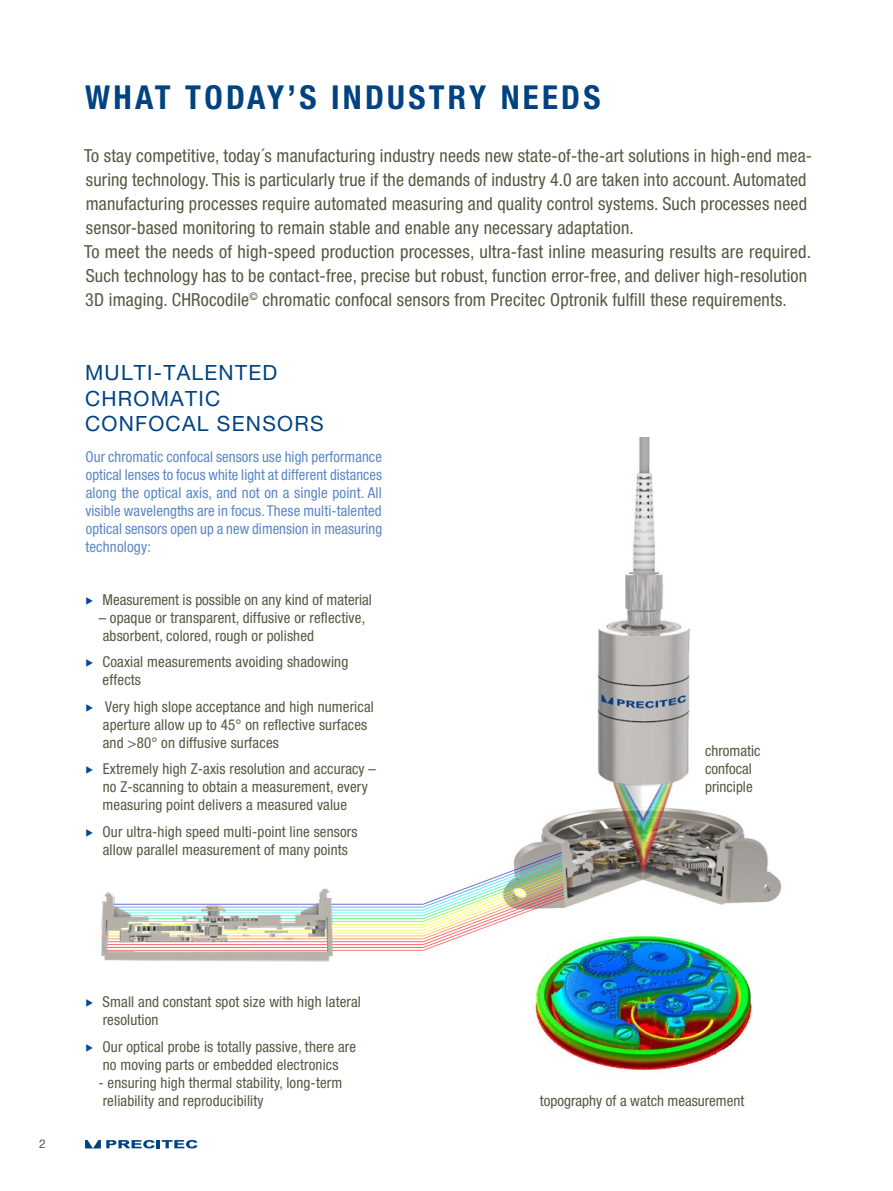
<style>
.page{position:relative;width:893px;height:1191px;background:#fff}
.page>*{position:absolute;margin:0;border:0;box-sizing:border-box;transform-origin:0 0}
.t1{font:700 condensed 33px "Helvetica Neue LT Pro";letter-spacing:.1em;color:#004282}
.t2{font:21px/25.2px "Helvetica Neue LT Pro";letter-spacing:.06em;color:#004282}
.t3{font:condensed 18px/24px "Helvetica Neue LT Pro";letter-spacing:.01em;color:#585743}
.t4{font:condensed 15px/18px "Helvetica Neue LT Pro";letter-spacing:.01em;color:#585743}
.t5{font:condensed 15px/18px "Helvetica Neue LT Pro";letter-spacing:.005em;color:#5a87c6;text-align:justify}
.t6{font:12px "Helvetica Neue LT Pro";color:#585743}
.s1{color:#004a8f}
</style>
<div class="page">
<img style="left:519px;top:437px;width:263px;height:471px">
<hr style="left:103px;top:950px;width:320px;height:1px;background:#f81d19">
<hr style="left:103px;top:947px;width:320px;height:1px;background:#fb0103">
<hr style="left:103px;top:944px;width:320px;height:1px;background:#ff0406">
<hr style="left:103px;top:941px;width:320px;height:1px;background:#f70803">
<hr style="left:103px;top:938px;width:320px;height:1px;background:#f75700">
<hr style="left:103px;top:935px;width:320px;height:1px;background:#ffa901">
<hr style="left:103px;top:932px;width:320px;height:1px;background:#fcea02">
<hr style="left:103px;top:929px;width:320px;height:1px;background:#feff1d">
<hr style="left:103px;top:927px;width:320px;height:1px;background:#feff00">
<hr style="left:103px;top:924px;width:320px;height:1px;background:#e7fe02">
<hr style="left:103px;top:921px;width:320px;height:1px;background:#54f909">
<hr style="left:103px;top:918px;width:320px;height:1px;background:#02ed46">
<hr style="left:103px;top:915px;width:320px;height:1px;background:#02ef9f">
<hr style="left:103px;top:912px;width:320px;height:1px;background:#01faf4">
<hr style="left:103px;top:909px;width:320px;height:1px;background:#01daf9">
<hr style="left:103px;top:906px;width:320px;height:1px;background:#0479ea">
<hr style="left:103px;top:904px;width:320px;height:1px;background:#090db6">
<img style="left:422px;top:851px;width:143px;height:100px">
<img style="left:101px;top:888px;width:243px;height:74px">
<img style="left:525px;top:931px;width:228px;height:140px">
<svg style="left:85px;top:1140px;width:113px;height:8px"></svg>
<h1 class="t1" style="left:85px;top:77px;width:517px">WHAT TODAY’S INDUSTRY NEEDS</h1>
<p class="t3" style="left:84px;top:143px;width:730px">To stay competitive, today´s manufacturing industry needs new state-of-the-art solutions in high-end mea&shy;suring technology. This is particularly true if the demands of industry 4.0 are taken into account. Automated manufacturing processes require automated measuring and quality control systems. Such processes need sensor-based monitoring to remain stable and enable any necessary adaptation.<br>To meet the needs of high-speed production processes, ultra-fast inline measuring results are required.<br>Such technology has to be contact-free, precise but robust, function error-free, and deliver high-resolution 3D imaging. CHRocodile<sup>©</sup> chromatic confocal sensors from Precitec Optronik fulfill these requirements.</p>
<h2 class="t2" style="left:85px;top:360px;width:240px">MULTI-TALENTED<br>CHROMATIC<br>CONFOCAL SENSORS</h2>
<p class="t5" style="left:85px;top:447px;width:298px">Our chromatic confocal sensors use high performance optical lenses to focus white light at different distances along the optical axis, and not on a single point. All visible wavelengths are in focus. These multi-talented optical sensors open up a new dimension in measuring technology:</p>
<p class="t4" style="left:85px;top:590px;width:289px"><span class="s1">▶</span> Measurement is possible on any kind of material</p>
<p class="t4" style="left:99px;top:608px;width:268px">– opaque or transparent, diffusive or reflective, absorbent, colored, rough or polished</p>
<p class="t4" style="left:103px;top:653px;width:247px;text-indent:-18px"><span class="s1">▶</span> Coaxial measurements avoiding shadowing effects</p>
<p class="t4" style="left:103px;top:697px;width:273px;text-indent:-18px"><span class="s1">▶</span> Very high slope acceptance and high numerical aperture allow up to 45° on reflective surfaces and &gt;80° on diffusive surfaces</p>
<p class="t4" style="left:103px;top:760px;width:275px;text-indent:-18px"><span class="s1">▶</span> Extremely high Z-axis resolution and accuracy – no Z-scanning to obtain a measurement, every measuring point delivers a measured value</p>
<p class="t4" style="left:85px;top:822px;width:274px;text-align:center"><span class="s1">▶</span> Our ultra-high speed multi-point line sensors allow parallel measurement of many points</p>
<p class="t4" style="left:705px;top:742px;width:57px">chromatic confocal principle</p>
<p class="t6" style="left:39px;top:1137px;width:8px">2</p>
<p class="t4" style="left:103px;top:993px;width:260px;text-indent:-18px"><span class="s1">▶</span> Small and constant spot size with high lateral resolution</p>
<p class="t4" style="left:85px;top:1037px;width:273px;text-align:center"><span class="s1">▶</span> Our optical probe is totally passive, there are no moving parts or embedded electronics</p>
<p class="t4" style="left:98px;top:1073px;width:245px">- ensuring high thermal stability, long-term reliability and reproducibility</p>
<p class="t4" style="left:540px;top:1091px;width:206px">topography of a watch measurement</p>
</div>
